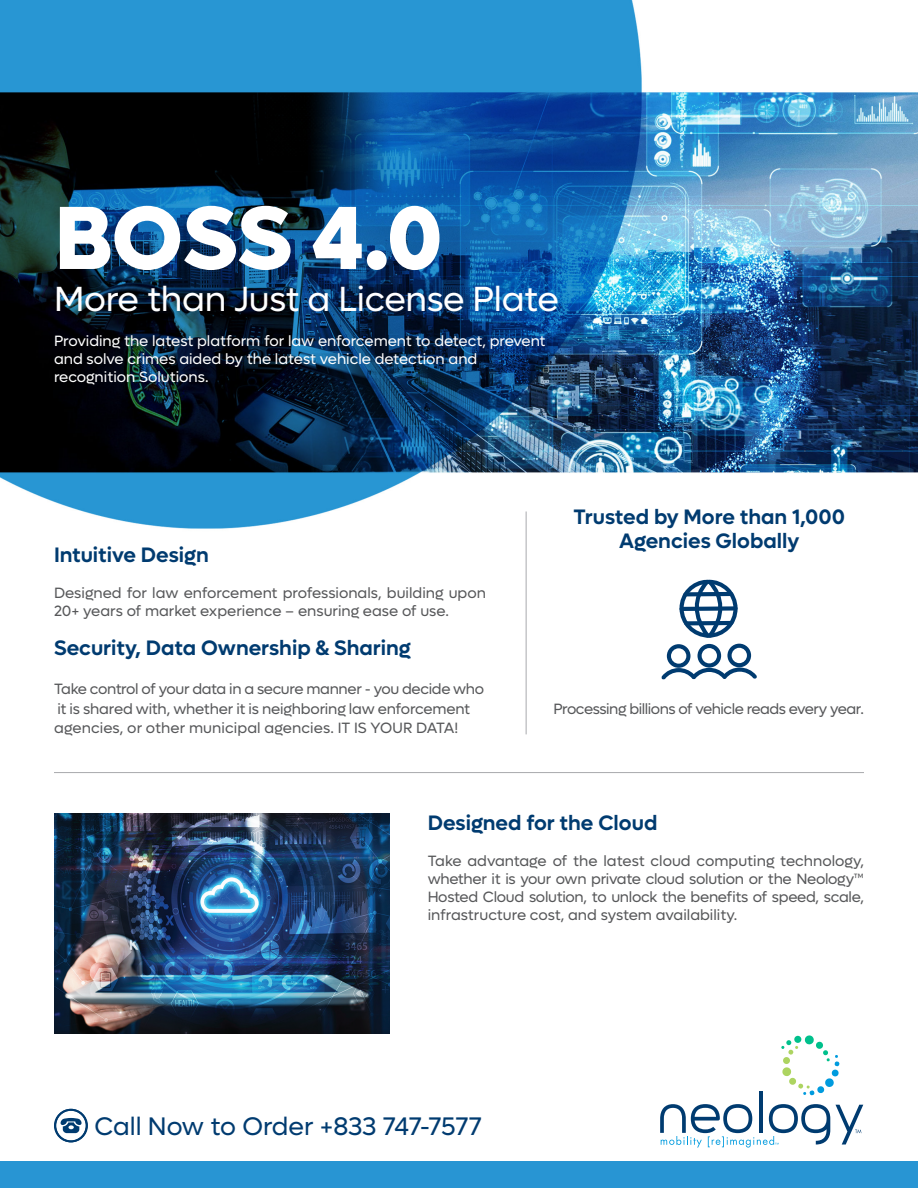
<style>
.page{position:relative;width:918px;height:1188px;background:#fff}
.page>*{position:absolute;margin:0;border:0;box-sizing:border-box;transform-origin:0 0}
.t1{font:800 90px "Lufga";color:#fff}
.t2{font:35.1px "Lufga";letter-spacing:-.01em;color:#fff}
.t3{font:25.5px "Lufga";letter-spacing:-.015em;color:#003b70}
.t4{font:600 21px/24px "Lufga";color:#003b70;text-align:center}
.t5{font:15px/18px "Lufga";letter-spacing:-.01em;color:#57585a}
.t6{font:15px "Lufga";color:#fff}
.t7{font:15px "Lufga";letter-spacing:-.03em;color:#57585a}
</style>
<div class="page">
<img style="left:0;top:0;width:918px;height:1143px">
<div style="left:0;top:1161px;width:918px;height:27px;background:#2895d3"></div>
<svg style="left:679px;top:579px;width:59px;height:59px"></svg>
<svg style="left:661px;top:644px;width:96px;height:36px"></svg>
<hr style="left:526px;top:512px;width:1px;height:222px;background:#a8a9ad">
<hr style="left:54px;top:772px;width:810px;height:1px;background:#a8a9ad">
<hr style="left:759px;top:1092px;width:4px;height:41px;background:#003b70">
<svg style="left:781px;top:1035px;width:59px;height:61px"></svg>
<svg style="left:660px;top:1104px;width:170px;height:44px"></svg>
<svg style="left:836px;top:1105px;width:27px;height:40px"></svg>
<svg style="left:54px;top:1109px;width:34px;height:33px"></svg>
<img style="left:54px;top:813px;width:336px;height:221px">
<p class="t1" style="left:54px;top:184px;width:390px">BOSS 4.0</p>
<p class="t2" style="left:54px;top:279px;width:506px">More than Just a License Plate</p>
<p class="t6" style="left:54px;top:333px;width:493px">Providing the latest platform for law enforcement to detect, prevent</p>
<p class="t6" style="left:54px;top:351px;width:425px">and solve crimes aided by the latest vehicle detection and</p>
<p class="t6" style="left:54px;top:369px;width:156px">recognition Solutions.</p>
<p class="t4" style="left:54px;top:543px;width:156px">Intuitive Design</p>
<p class="t5" style="left:54px;top:584px;width:434px">Designed for law enforcement professionals, building upon<br>20+ years of market experience – ensuring ease of use.</p>
<p class="t4" style="left:54px;top:636px;width:358px">Security, Data Ownership &amp; Sharing</p>
<p class="t5" style="left:54px;top:679px;width:432px;line-height:19.5px">Take control of your data in a secure manner - you decide who it is shared with, whether it is neighboring law enforcement agencies, or other municipal agencies. IT IS YOUR DATA!</p>
<p class="t4" style="left:573px;top:505px;width:273px">Trusted by More than 1,000<br>Agencies Globally</p>
<p class="t7" style="left:554px;top:700px;width:312px">Processing billions of vehicle reads every year.</p>
<p class="t4" style="left:428px;top:810px;width:231px">Designed for the Cloud</p>
<p class="t5" style="left:428px;top:851px;width:438px;text-align:justify">Take advantage of the latest cloud computing technology, whether it is your own private cloud solution or the Neology™ Hosted Cloud solution, to unlock the benefits of speed, scale, infrastructure cost, and system availability.</p>
<p class="t3" style="left:95px;top:1111px;width:389px">Call Now to Order +833 747-7577</p>
</div>
